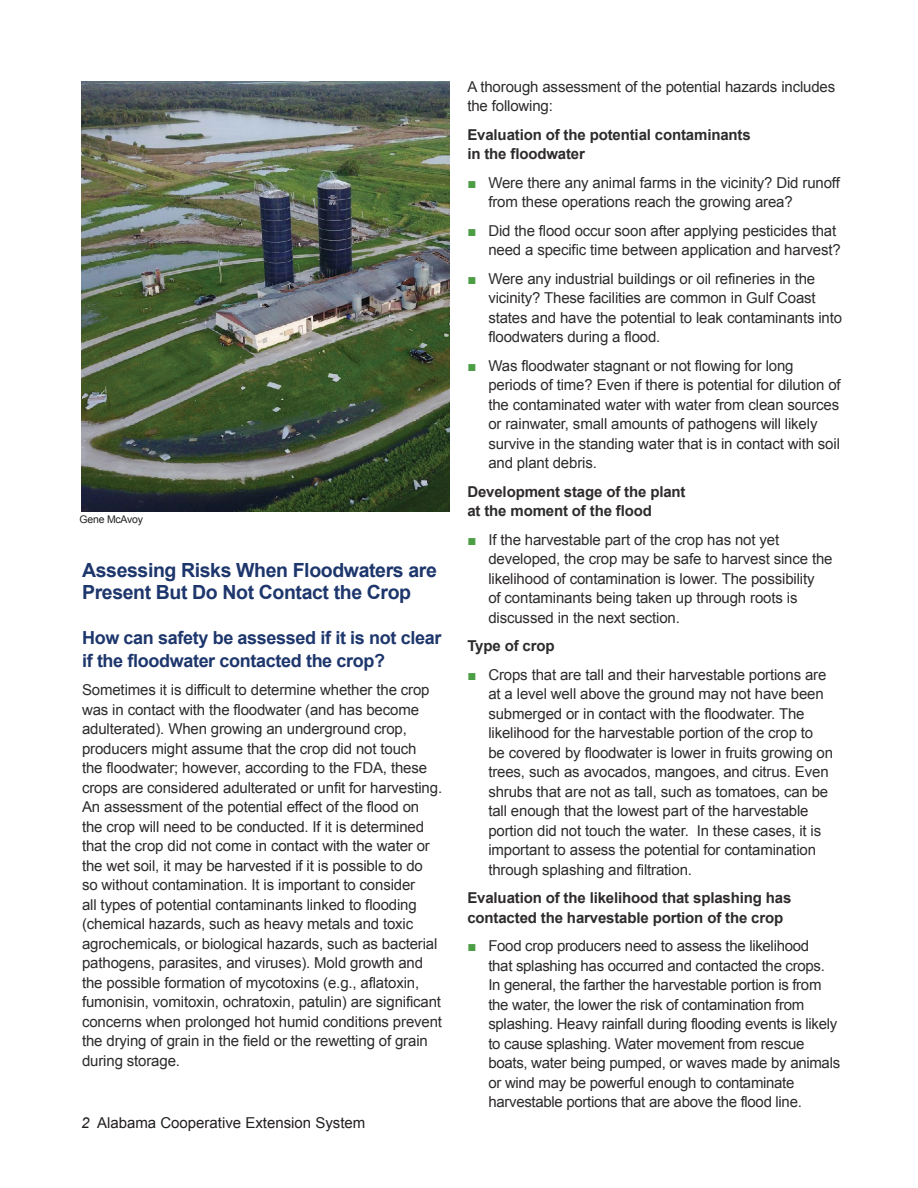
<style>
.page{position:relative;width:918px;height:1188px;background:#fff}
.page>*{position:absolute;margin:0;border:0;box-sizing:border-box;transform-origin:0 0}
.t1{font:700 19.5px/22.5px "Arial";letter-spacing:-.02em;color:#1d366c}
.t2{font:700 18px/22.5px "Arial";letter-spacing:-.02em;color:#1d366c}
.t3{font:15px/19.5px "Arial";letter-spacing:-.01em;color:#2e2b2c}
.t4{font:700 15px/19.5px "Arial";letter-spacing:-.01em;color:#2e2b2c}
.t5{font:15px "Arial";color:#231f20}
.t6{font:10.5px "Arial";letter-spacing:-.02em;color:#231f20}
.s1{font-style:italic}
.s2{color:#4c9e45}
</style>
<div class="page">
<img style="left:81px;top:81px;width:368px;height:430px">
<p class="t6" style="left:80px;top:512px;width:65px">Gene McAvoy</p>
<h1 class="t1" style="left:82px;top:559px;width:356px">Assessing Risks When Floodwaters are<br>Present But Do Not Contact the Crop</h1>
<p class="t2" style="left:82px;top:627px;width:361px">How can safety be assessed if it is not clear if the floodwater contacted the crop?</p>
<p class="t3" style="left:82px;top:680px;width:362px">Sometimes it is difficult to determine whether the crop was in contact with the floodwater (and has become adulterated). When growing an underground crop, producers might assume that the crop did not touch<br>the floodwater; however, according to the FDA, these crops are considered adulterated or unfit for harvesting.<br>An assessment of the potential effect of the flood on the crop will need to be conducted. If it is determined that the crop did not come in contact with the water or the wet soil, it may be harvested if it is possible to do so without contamination. It is important to consider<br>all types of potential contaminants linked to flooding (chemical hazards, such as heavy metals and toxic agrochemicals, or biological hazards, such as bacterial pathogens, parasites, and viruses). Mold growth and the possible formation of mycotoxins (e.g., aflatoxin, fumonisin, vomitoxin, ochratoxin, patulin) are significant concerns when prolonged hot humid conditions prevent the drying of grain in the field or the rewetting of grain during storage.</p>
<p class="t5" style="left:81px;top:1113px;width:286px"><span class="s1">2</span> Alabama Cooperative Extension System</p>
<p class="t3" style="left:467px;top:77px;width:369px">A thorough assessment of the potential hazards includes the following:</p>
<p class="t4" style="left:467px;top:125px;width:285px">Evaluation of the potential contaminants in the floodwater</p>
<p class="t3" style="left:488px;top:173px;width:353px;text-indent:-21px"><span class="s2">■</span> Were there any animal farms in the vicinity? Did runoff from these operations reach the growing area?</p>
<p class="t3" style="left:467px;top:221px;width:375px;text-align:right"><span class="s2">■</span> Did the flood occur soon after applying pesticides that need a specific time between application and harvest?</p>
<p class="t3" style="left:488px;top:269px;width:355px;text-indent:-21px"><span class="s2">■</span> Were any industrial buildings or oil refineries in the vicinity? These facilities are common in Gulf Coast states and have the potential to leak contaminants into floodwaters during a flood.</p>
<p class="t3" style="left:488px;top:356px;width:354px;text-indent:-21px"><span class="s2">■</span> Was floodwater stagnant or not flowing for long periods of time? Even if there is potential for dilution of the contaminated water with water from clean sources or rainwater, small amounts of pathogens will likely survive in the standing water that is in contact with soil and plant debris.</p>
<p class="t4" style="left:467px;top:482px;width:220px">Development stage of the plant at the moment of the flood</p>
<p class="t3" style="left:488px;top:530px;width:346px;text-indent:-21px"><span class="s2">■</span> If the harvestable part of the crop has not yet developed, the crop may be safe to harvest since the likelihood of contamination is lower. The possibility<br>of contaminants being taken up through roots is discussed in the next section.</p>
<p class="t4" style="left:467px;top:637px;width:89px">Type of crop</p>
<p class="t3" style="left:488px;top:665px;width:346px;text-indent:-21px"><span class="s2">■</span> Crops that are tall and their harvestable portions are at a level well above the ground may not have been submerged or in contact with the floodwater. The likelihood for the harvestable portion of the crop to be covered by floodwater is lower in fruits growing on trees, such as avocados, mangoes, and citrus. Even shrubs that are not as tall, such as tomatoes, can be tall enough that the lowest part of the harvestable portion did not touch the water. In these cases, it is important to assess the potential for contamination through splashing and filtration.</p>
<p class="t4" style="left:467px;top:889px;width:326px">Evaluation of the likelihood that splashing has contacted the harvestable portion of the crop</p>
<p class="t3" style="left:488px;top:937px;width:353px;text-indent:-21px"><span class="s2">■</span> Food crop producers need to assess the likelihood<br>that splashing has occurred and contacted the crops.<br>In general, the farther the harvestable portion is from the water, the lower the risk of contamination from splashing. Heavy rainfall during flooding events is likely to cause splashing. Water movement from rescue boats, water being pumped, or waves made by animals or wind may be powerful enough to contaminate harvestable portions that are above the flood line.</p>
</div>
